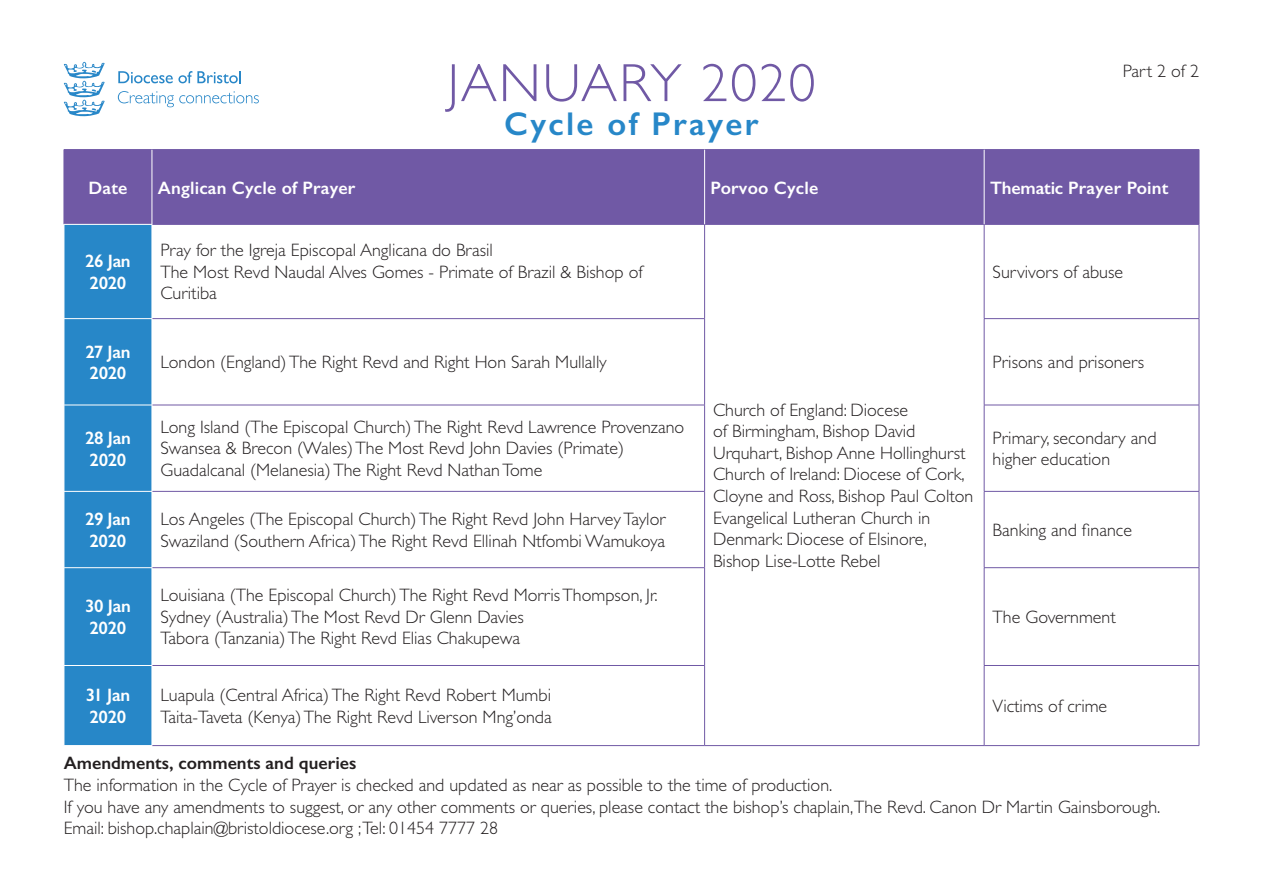
<style>
.page{position:relative;width:1263px;height:893px;background:#fff}
.page>*{position:absolute;margin:0;border:0;box-sizing:border-box;transform-origin:0 0}
.t1{font:300 54px "Gill Sans";letter-spacing:.04em;color:#7059a5}
.t2{font:600 33px "Gill Sans";letter-spacing:.07em;color:#2787c8}
.t3{font:300 18px/21.6px "Gill Sans";color:#231f20}
.t4{font:600 18px/21.6px "Gill Sans";letter-spacing:-.01em;color:#fff}
.t5{font:600 18px "Gill Sans";letter-spacing:.01em;color:#fff}
.t6{font:600 18px "Gill Sans";color:#231f20}
</style>
<div class="page">
<div style="left:65px;top:150px;width:1134px;height:74px;background:#7059a5"></div>
<div style="left:65px;top:225px;width:87px;height:520px;background:#2787c8"></div>
<hr style="left:64px;top:149px;width:88px;height:1px;background:#7059a5">
<hr style="left:64px;top:150px;width:1px;height:74px;background:#7059a5">
<hr style="left:152px;top:149px;width:553px;height:1px;background:#7059a5">
<hr style="left:705px;top:149px;width:279px;height:1px;background:#7059a5">
<hr style="left:984px;top:149px;width:215px;height:1px;background:#7059a5">
<hr style="left:1199px;top:150px;width:1px;height:74px;background:#7059a5">
<hr style="left:152px;top:224px;width:553px;height:1px;background:#7059a5">
<hr style="left:705px;top:224px;width:279px;height:1px;background:#7059a5">
<hr style="left:704px;top:225px;width:1px;height:93px;background:#7059a5">
<hr style="left:984px;top:224px;width:215px;height:1px;background:#7059a5">
<hr style="left:984px;top:225px;width:1px;height:93px;background:#7059a5">
<hr style="left:1199px;top:225px;width:1px;height:93px;background:#7059a5">
<hr style="left:152px;top:318px;width:553px;height:1px;background:#7059a5">
<hr style="left:704px;top:319px;width:1px;height:86px;background:#7059a5">
<hr style="left:984px;top:318px;width:215px;height:1px;background:#7059a5">
<hr style="left:984px;top:319px;width:1px;height:86px;background:#7059a5">
<hr style="left:1199px;top:319px;width:1px;height:86px;background:#7059a5">
<hr style="left:152px;top:405px;width:553px;height:1px;background:#7059a5">
<hr style="left:704px;top:405px;width:1px;height:86px;background:#7059a5">
<hr style="left:984px;top:405px;width:215px;height:1px;background:#7059a5">
<hr style="left:984px;top:405px;width:1px;height:86px;background:#7059a5">
<hr style="left:1199px;top:405px;width:1px;height:86px;background:#7059a5">
<hr style="left:152px;top:491px;width:553px;height:1px;background:#7059a5">
<hr style="left:704px;top:492px;width:1px;height:75px;background:#7059a5">
<hr style="left:984px;top:491px;width:215px;height:1px;background:#7059a5">
<hr style="left:984px;top:492px;width:1px;height:75px;background:#7059a5">
<hr style="left:1199px;top:492px;width:1px;height:75px;background:#7059a5">
<hr style="left:152px;top:567px;width:553px;height:1px;background:#7059a5">
<hr style="left:704px;top:568px;width:1px;height:97px;background:#7059a5">
<hr style="left:984px;top:567px;width:215px;height:1px;background:#7059a5">
<hr style="left:984px;top:568px;width:1px;height:97px;background:#7059a5">
<hr style="left:1199px;top:568px;width:1px;height:97px;background:#7059a5">
<hr style="left:152px;top:665px;width:553px;height:1px;background:#7059a5">
<hr style="left:704px;top:666px;width:1px;height:79px;background:#7059a5">
<hr style="left:984px;top:665px;width:215px;height:1px;background:#7059a5">
<hr style="left:984px;top:666px;width:1px;height:79px;background:#7059a5">
<hr style="left:1199px;top:666px;width:1px;height:79px;background:#7059a5">
<hr style="left:152px;top:745px;width:553px;height:1px;background:#7059a5">
<hr style="left:705px;top:745px;width:279px;height:1px;background:#7059a5">
<hr style="left:984px;top:745px;width:215px;height:1px;background:#7059a5">
<hr style="left:64px;top:318px;width:88px;height:1px;background:#fff">
<hr style="left:64px;top:405px;width:88px;height:1px;background:#fff">
<hr style="left:152px;top:405px;width:1px;height:86px;background:#fff">
<hr style="left:64px;top:491px;width:88px;height:1px;background:#fff">
<hr style="left:64px;top:567px;width:88px;height:1px;background:#fff">
<hr style="left:64px;top:665px;width:88px;height:1px;background:#fff">
<hr style="left:152px;top:150px;width:1px;height:74px;background:#fff">
<hr style="left:704px;top:150px;width:1px;height:74px;background:#fff">
<hr style="left:984px;top:150px;width:1px;height:74px;background:#fff">
<svg style="left:64px;top:62px;width:41px;height:54px"></svg>
<svg style="left:118px;top:71px;width:123px;height:12px"></svg>
<svg style="left:118px;top:91px;width:141px;height:16px"></svg>
<h1 class="t1" style="left:447px;top:53px;width:370px">JANUARY 2020</h1>
<h2 class="t2" style="left:504px;top:104px;width:256px">Cycle of Prayer</h2>
<p class="t3" style="left:1123px;top:60px;width:78px">Part 2 of 2</p>
<p class="t4" style="left:88px;top:176px;width:41px">Date</p>
<p class="t5" style="left:158px;top:177px;width:199px">Anglican Cycle of Prayer</p>
<p class="t5" style="left:711px;top:177px;width:109px">Porvoo Cycle</p>
<p class="t4" style="left:990px;top:176px;width:180px">Thematic Prayer Point</p>
<p class="t4" style="left:85px;top:250px;width:47px">26 Jan<br>2020</p>
<p class="t3" style="left:160px;top:239px;width:484px">Pray for the Igreja Episcopal Anglicana do Brasil<br>The Most Revd Naudal Alves Gomes - Primate of Brazil &amp; Bishop of<br>Curitiba</p>
<p class="t3" style="left:993px;top:261px;width:132px">Survivors of abuse</p>
<p class="t4" style="left:85px;top:340px;width:47px">27 Jan<br>2020</p>
<p class="t3" style="left:160px;top:351px;width:448px">London (England) The Right Revd and Right Hon Sarah Mullally</p>
<p class="t3" style="left:993px;top:351px;width:153px">Prisons and prisoners</p>
<p class="t3" style="left:713px;top:399px;width:262px">Church of England: Diocese<br>of Birmingham, Bishop David<br>Urquhart, Bishop Anne Hollinghurst<br>Church of Ireland: Diocese of Cork,<br>Cloyne and Ross, Bishop Paul Colton<br>Evangelical Lutheran Church in<br>Denmark: Diocese of Elsinore,<br>Bishop Lise-Lotte Rebel</p>
<p class="t4" style="left:85px;top:427px;width:47px">28 Jan<br>2020</p>
<p class="t3" style="left:160px;top:416px;width:525px">Long Island (The Episcopal Church) The Right Revd Lawrence Provenzano<br>Swansea &amp; Brecon (Wales) The Most Revd John Davies (Primate)<br>Guadalcanal (Melanesia) The Right Revd Nathan Tome</p>
<p class="t3" style="left:993px;top:427px;width:165px">Primary, secondary and higher education</p>
<p class="t4" style="left:85px;top:508px;width:47px">29 Jan<br>2020</p>
<p class="t3" style="left:160px;top:508px;width:506px">Los Angeles (The Episcopal Church) The Right Revd John Harvey Taylor<br>Swaziland (Southern Africa) The Right Revd Ellinah Ntfombi Wamukoya</p>
<p class="t3" style="left:993px;top:519px;width:141px">Banking and finance</p>
<p class="t4" style="left:85px;top:595px;width:47px">30 Jan<br>2020</p>
<p class="t3" style="left:160px;top:584px;width:499px">Louisiana (The Episcopal Church) The Right Revd Morris Thompson, Jr.<br>Sydney (Australia) The Most Revd Dr Glenn Davies<br>Tabora (Tanzania) The Right Revd Elias Chakupewa</p>
<p class="t3" style="left:993px;top:606px;width:125px">The Government</p>
<p class="t4" style="left:86px;top:684px;width:46px">31 Jan<br>2020</p>
<p class="t3" style="left:160px;top:684px;width:393px">Luapula (Central Africa) The Right Revd Robert Mumbi<br>Taita-Taveta (Kenya) The Right Revd Liverson Mng’onda</p>
<p class="t3" style="left:993px;top:695px;width:116px">Victims of crime</p>
<p class="t6" style="left:64px;top:752px;width:294px">Amendments, comments and queries</p>
<p class="t3" style="left:64px;top:774px;width:1098px">The information in the Cycle of Prayer is checked and updated as near as possible to the time of production.<br>If you have any amendments to suggest, or any other comments or queries, please contact the bishop’s chaplain,The Revd. Canon Dr Martin Gainsborough.<br>Email: bishop.chaplain@bristoldiocese.org ;Tel: 01454 7777 28</p>
</div>
